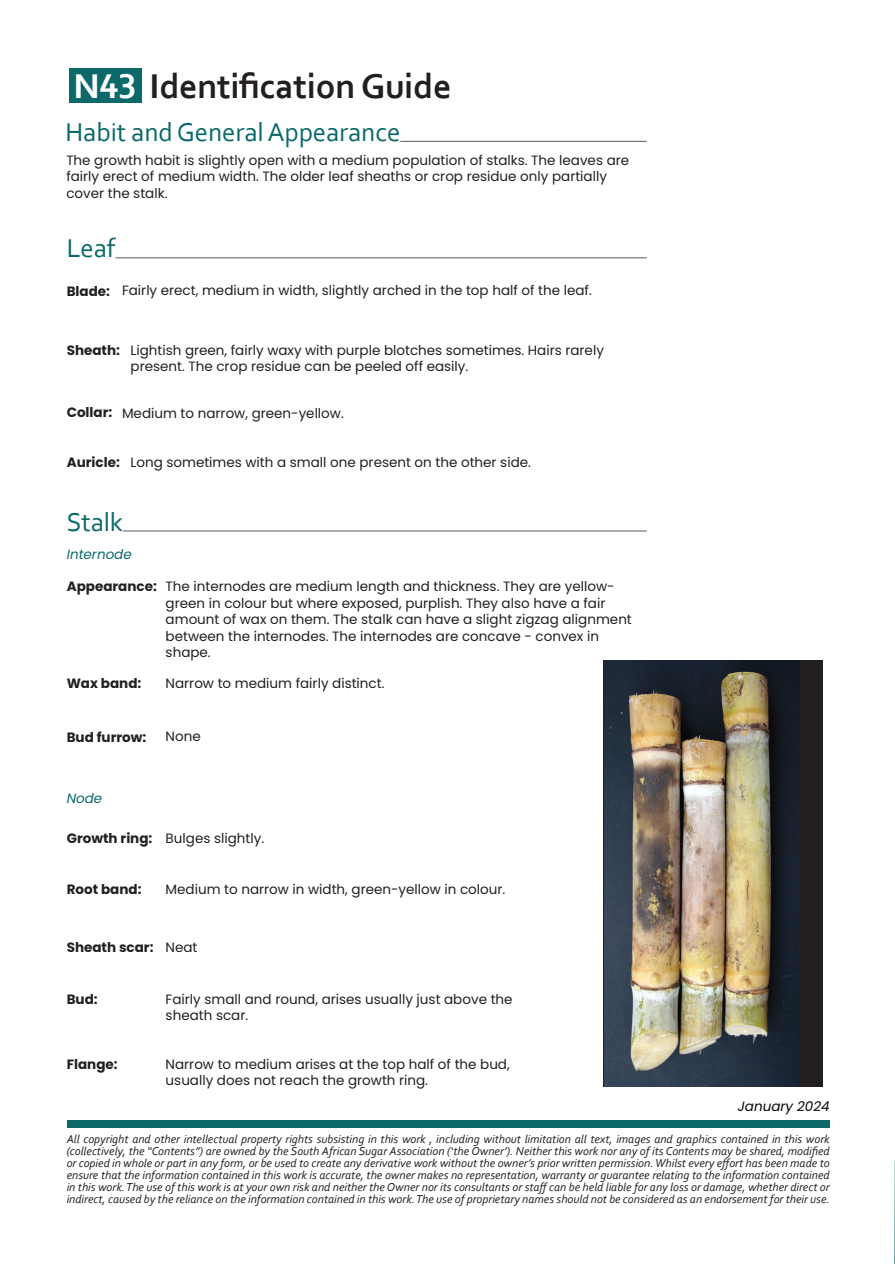
<style>
.page{position:relative;width:895px;height:1264px;background:#fff}
.page>*{position:absolute;margin:0;border:0;box-sizing:border-box;transform-origin:0 0}
.t1{font:700 36px "Corbel";letter-spacing:-.005em;color:#231f20}
.t2{font:27px "Corbel";letter-spacing:-.005em;color:#0b6969}
.t3{font:13.5px/16.5px "Poppins";color:#231f20}
.t4{font:700 13.5px "Poppins";color:#231f20}
.t5{font:italic 13.5px "Poppins";color:#0b6969}
.t6{font:italic 13.5px "Poppins";color:#040503}
.Normal_SASA_Normal{font:italic 12px/12px "Corbel";color:#231f20;text-align:justify}
.s1{color:#fff}
</style>
<div class="page">
<div style="left:67px;top:1120px;width:762px;height:7px;background:#0b6969"></div>
<div style="left:602px;top:660px;width:220px;height:426px;background:#231f20"></div>
<img style="left:604px;top:660px;width:195px;height:426px">
<hr style="left:115px;top:257px;width:531px;height:1px;background:#57585a">
<hr style="left:123px;top:530px;width:523px;height:1px;background:#57585a">
<div style="left:69px;top:69px;width:72px;height:34px;background:#0b6969"></div>
<hr style="left:400px;top:141px;width:246px;height:1px;background:#57585a">
<svg style="left:894px;top:1160px;width:1px;height:104px"></svg>
<p class="t1" style="left:74px;top:63px;width:379px"><span class="s1">N43</span> Identification Guide</p>
<p class="t2" style="left:65px;top:115px;width:336px">Habit and General Appearance</p>
<p class="t3" style="left:66px;top:152px;width:564px">The growth habit is slightly open with a medium population of stalks. The leaves are fairly erect of medium width. The older leaf sheaths or crop residue only partially cover the stalk.</p>
<p class="t2" style="left:67px;top:232px;width:50px">Leaf</p>
<p class="t4" style="left:67px;top:283px;width:45px">Blade:</p>
<p class="t3" style="left:122px;top:282px;width:471px">Fairly erect, medium in width, slightly arched in the top half of the leaf.</p>
<p class="t4" style="left:67px;top:342px;width:55px">Sheath:</p>
<p class="t3" style="left:130px;top:342px;width:475px">Lightish green, fairly waxy with purple blotches sometimes. Hairs rarely present. The crop residue can be peeled off easily.</p>
<p class="t4" style="left:67px;top:405px;width:47px">Collar:</p>
<p class="t4" style="left:67px;top:454px;width:55px">Auricle:</p>
<p class="t3" style="left:122px;top:405px;width:223px">Medium to narrow, green-yellow.</p>
<p class="t3" style="left:130px;top:454px;width:402px">Long sometimes with a small one present on the other side.</p>
<p class="t2" style="left:67px;top:505px;width:58px">Stalk</p>
<p class="t5" style="left:67px;top:547px;width:67px">Internode</p>
<p class="t4" style="left:67px;top:578px;width:92px">Appearance:</p>
<p class="t4" style="left:67px;top:675px;width:76px">Wax band:</p>
<p class="t3" style="left:166px;top:578px;width:467px">The internodes are medium length and thickness. They are yellow&shy;green in colour but where exposed, purplish. They also have a fair amount of wax on them. The stalk can have a slight zigzag alignment between the internodes. The internodes are concave - convex in shape.</p>
<p class="t3" style="left:166px;top:675px;width:220px">Narrow to medium fairly distinct.</p>
<p class="t4" style="left:67px;top:729px;width:81px">Bud furrow:</p>
<p class="t3" style="left:166px;top:728px;width:37px">None</p>
<p class="t5" style="left:67px;top:790px;width:37px">Node</p>
<p class="t4" style="left:67px;top:830px;width:87px">Growth ring:</p>
<p class="t4" style="left:67px;top:881px;width:76px">Root band:</p>
<p class="t3" style="left:166px;top:829px;width:100px">Bulges slightly.</p>
<p class="t3" style="left:166px;top:881px;width:341px">Medium to narrow in width, green-yellow in colour.</p>
<p class="t4" style="left:67px;top:939px;width:88px">Sheath scar:</p>
<p class="t3" style="left:166px;top:939px;width:33px">Neat</p>
<p class="t4" style="left:67px;top:991px;width:32px">Bud:</p>
<p class="t4" style="left:67px;top:1056px;width:52px">Flange:</p>
<p class="t3" style="left:166px;top:991px;width:348px">Fairly small and round, arises usually just above the sheath scar.</p>
<p class="t3" style="left:166px;top:1055px;width:345px">Narrow to medium arises at the top half of the bud, usually does not reach the growth ring.</p>
<p class="t6" style="left:737px;top:1098px;width:93px">January 2024</p>
<p class="Normal_SASA_Normal" style="left:67px;top:1132px;width:764px">All copyright and other intellectual property rights subsisting in this work , including without limitation all text, images and graphics contained in this work (collectively, the “Contents”) are owned by the South African Sugar Association (‘the Owner’). Neither this work nor any of its Contents may be shared, modified or copied in whole or part in any form, or be used to create any derivative work without the owner’s prior written permission. Whilst every effort has been made to ensure that the information contained in this work is accurate, the owner makes no representation, warranty or guarantee relating to the information contained in this work. The use of this work is at your own risk and neither the Owner nor its consultants or staff can be held liable for any loss or damage, whether direct or indirect, caused by the reliance on the information contained in this work. The use of proprietary names should not be considered as an endorsement for their use.</p>
</div>
